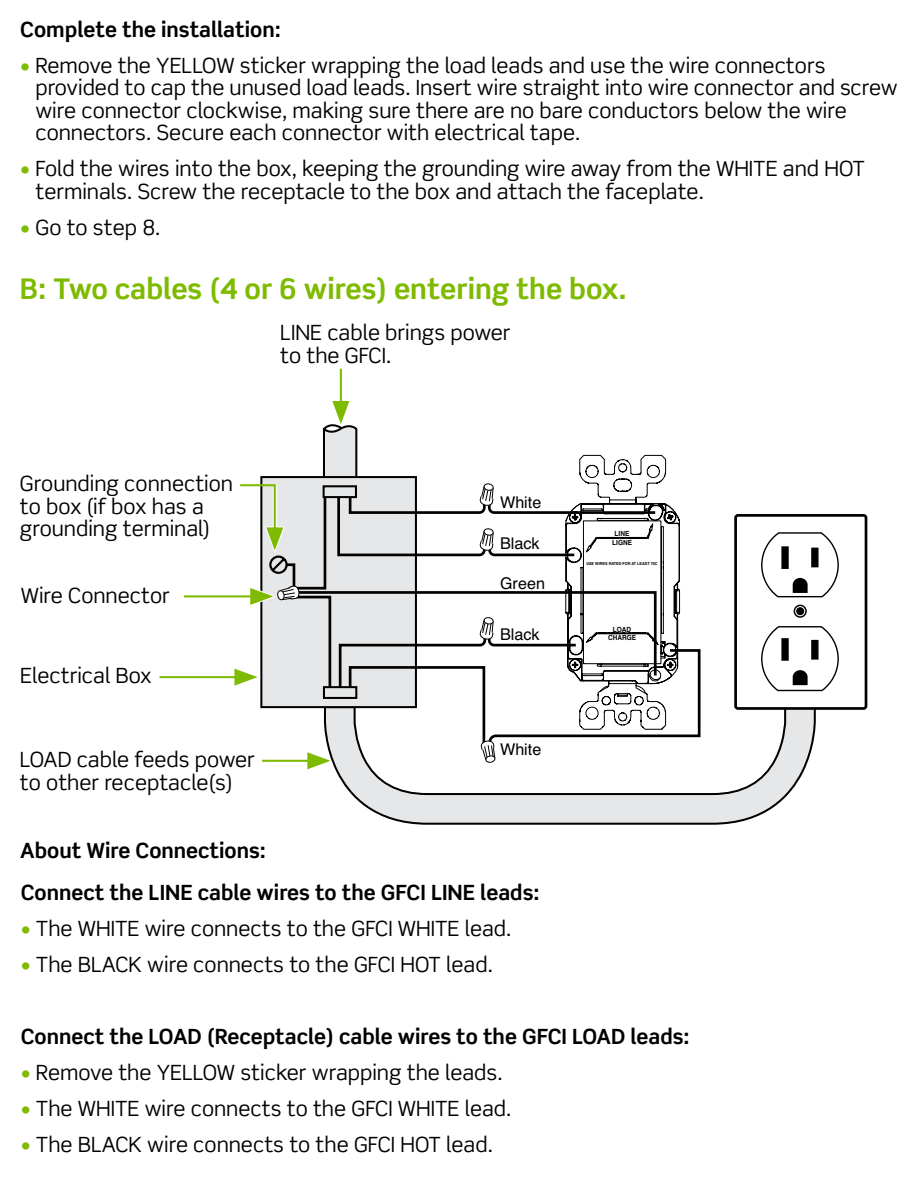
<style>
.page{position:relative;width:918px;height:1188px;background:#fff}
.page>*{position:absolute;margin:0;border:0;box-sizing:border-box;transform-origin:0 0}
.t1{font:700 28.5px "Scene Std";color:#7ebb00}
.t2{font:21px/22.5px "Scene Std";color:#000}
.t3{font:700 21px/41.8px "Scene Std";color:#000}
.t4{font:16.2px "Helvetica";color:#000}
.t5{font:700 7.05px/8.9px "Helvetica";color:#000;text-align:center;scale:.92 1}
.t6{font:700 4.2px "Helvetica";color:#000;scale:.92 1}
.s1{color:#7ebb00}
</style>
<div class="page">
<svg style="left:262px;top:752px;width:61px;height:18px"></svg>
<svg style="left:323px;top:710px;width:493px;height:115px"></svg>
<svg style="left:323px;top:649px;width:379px;height:100px"></svg>
<svg style="left:480px;top:739px;width:16px;height:25px"></svg>
<div style="left:734px;top:514px;width:133px;height:196px;border:3px solid #000;border-radius:2px"></div>
<svg style="left:761px;top:532px;width:78px;height:86px"></svg>
<svg style="left:761px;top:626px;width:78px;height:66px"></svg>
<svg style="left:159px;top:368px;width:535px;height:343px"></svg>
<p class="t3" style="left:20px;top:8px;width:262px">Complete the installation:</p>
<p class="t2" style="left:35px;top:54px;width:864px;text-indent:-15px"><span class="s1">•</span> Remove the YELLOW sticker wrapping the load leads and use the wire connectors provided to cap the unused load leads. Insert wire straight into wire connector and screw wire connector clockwise, making sure there are no bare conductors below the wire connectors. Secure each connector with electrical tape.</p>
<p class="t2" style="left:35px;top:157px;width:831px;text-indent:-15px"><span class="s1">•</span> Fold the wires into the box, keeping the grounding wire away from the WHITE and HOT terminals. Screw the receptacle to the box and attach the faceplate.</p>
<p class="t2" style="left:20px;top:216px;width:142px"><span class="s1">•</span> Go to step 8.</p>
<h1 class="t1" style="left:20px;top:271px;width:608px">B: Two cables (4 or 6 wires) entering the box.</h1>
<p class="t2" style="left:280px;top:321px;width:232px">LINE cable brings power to the GFCI.</p>
<p class="t2" style="left:20px;top:472px;width:215px">Grounding connection to box (if box has a grounding terminal)</p>
<p class="t2" style="left:21px;top:584px;width:151px">Wire Connector</p>
<p class="t2" style="left:20px;top:664px;width:133px">Electrical Box</p>
<p class="t2" style="left:20px;top:748px;width:236px">LOAD cable feeds power to other receptacle(s)</p>
<p class="t4" style="left:500px;top:490px;width:43px">White</p>
<p class="t4" style="left:500px;top:531px;width:41px">Black</p>
<p class="t4" style="left:500px;top:570px;width:46px">Green</p>
<p class="t4" style="left:500px;top:622px;width:41px">Black</p>
<p class="t4" style="left:500px;top:737px;width:43px">White</p>
<p class="t3" style="left:20px;top:829px;width:521px">About Wire Connections:<br>Connect the LINE cable wires to the GFCI LINE leads:</p>
<p class="t2" style="left:21px;top:917px;width:492px"><span class="s1">•</span> The WHITE wire connects to the GFCI WHITE lead.</p>
<p class="t2" style="left:21px;top:953px;width:474px"><span class="s1">•</span> The BLACK wire connects to the GFCI HOT lead.</p>
<p class="t5" style="left:615px;top:530px;width:18px">LINE</p>
<p class="t6" style="left:586px;top:561px;width:79px">USE WIRES RATED FOR AT LEAST 75C</p>
<p class="t5" style="left:612px;top:539px;width:23px">LIGNE</p>
<p class="t5" style="left:608px;top:625px;width:32px">LOAD<br>CHARGE</p>
<p class="t3" style="left:21px;top:1015px;width:670px">Connect the LOAD (Receptacle) cable wires to the GFCI LOAD leads:</p>
<p class="t2" style="left:21px;top:1061px;width:483px"><span class="s1">•</span> Remove the YELLOW sticker wrapping the leads.</p>
<p class="t2" style="left:21px;top:1097px;width:492px"><span class="s1">•</span> The WHITE wire connects to the GFCI WHITE lead.</p>
<p class="t2" style="left:21px;top:1133px;width:474px"><span class="s1">•</span> The BLACK wire connects to the GFCI HOT lead.</p>
</div>
